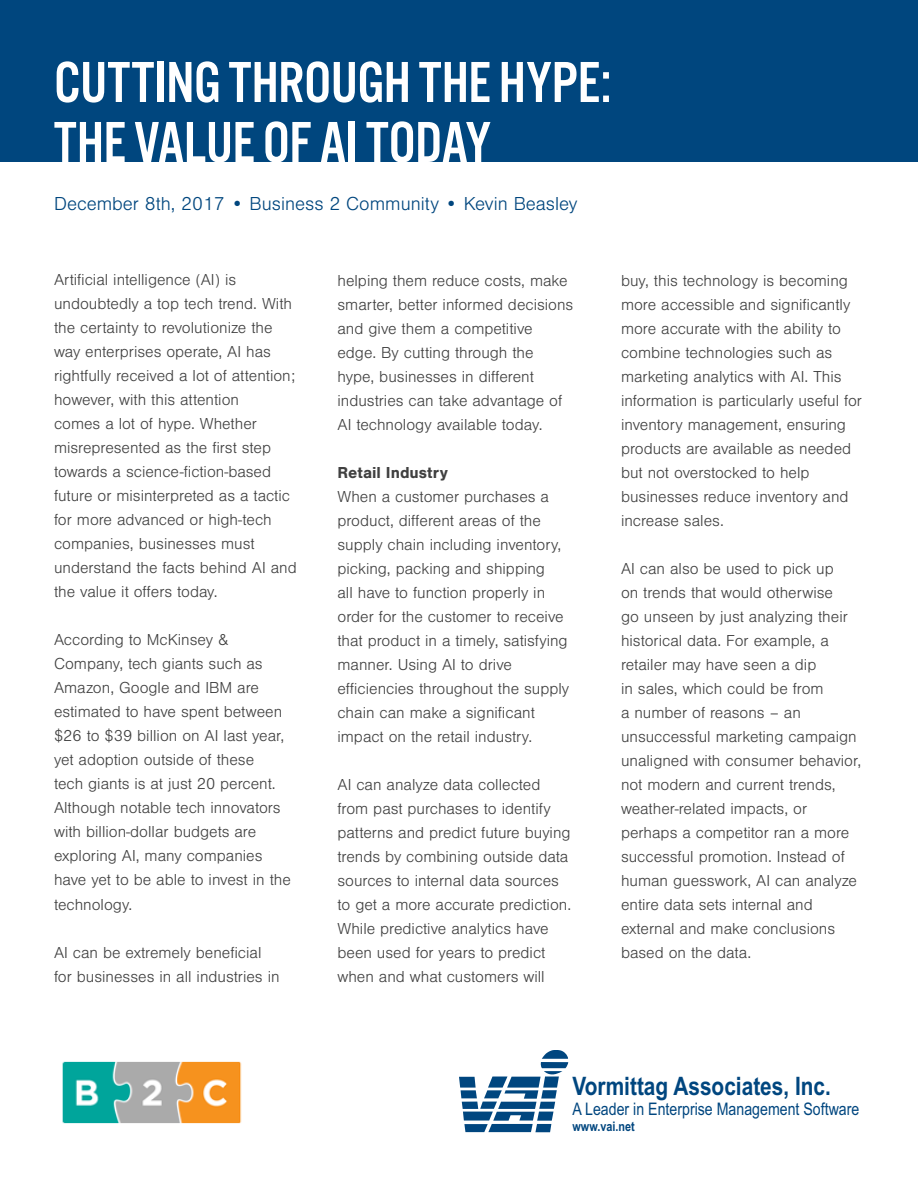
<style>
.page{position:relative;width:918px;height:1188px;background:#fff}
.page>*{position:absolute;margin:0;border:0;box-sizing:border-box;transform-origin:0 0}
.t1{font:60px/60px "Alternate Got No 3 D";letter-spacing:-.01em;color:#fff}
.t2{font:700 25.5px "Arial Narrow";color:#00467f}
.t3{font:300 19.5px "Nimbus San";color:#00467e}
.t4{font:17.25px "Arial Narrow";color:#00467f}
.t5{font:300 16.5px/24px "Nimbus San";color:#404040}
.t6{font:700 16.5px "Nimbus San";color:#404040}
.t7{font:700 13.2px "Arial Narrow";color:#00467f}
</style>
<div class="page">
<div style="left:0;top:0;width:918px;height:161px;background:#00467e"></div>
<svg style="left:459px;top:1051px;width:109px;height:81px"></svg>
<img style="left:62px;top:1061px;width:180px;height:63px">
<h1 class="t1" style="left:54px;top:54px;width:559px">CUTTING THROUGH THE HYPE:<br>THE VALUE OF AI TODAY</h1>
<p class="t3" style="left:54px;top:193px;width:525px">December 8th, 2017 • Business 2 Community • Kevin Beasley</p>
<p class="t5" style="left:54px;top:268px;width:244px">Artificial intelligence (AI) is undoubtedly a top tech trend. With the certainty to revolutionize the way enterprises operate, AI has rightfully received a lot of attention; however, with this attention<br>comes a lot of hype. Whether misrepresented as the first step towards a science-fiction-based future or misinterpreted as a tactic for more advanced or high-tech companies, businesses must understand the facts behind AI and the value it offers today.</p>
<p class="t5" style="left:54px;top:628px;width:238px">According to McKinsey &amp;<br>Company, tech giants such as<br>Amazon, Google and IBM are estimated to have spent between $26 to $39 billion on AI last year, yet adoption outside of these<br>tech giants is at just 20 percent.<br>Although notable tech innovators with billion-dollar budgets are exploring AI, many companies have yet to be able to invest in the technology.</p>
<p class="t5" style="left:54px;top:941px;width:227px">AI can be extremely beneficial for businesses in all industries in</p>
<p class="t5" style="left:338px;top:269px;width:237px">helping them reduce costs, make smarter, better informed decisions and give them a competitive edge. By cutting through the hype, businesses in different industries can take advantage of<br>AI technology available today.</p>
<p class="t6" style="left:338px;top:463px;width:112px">Retail Industry</p>
<p class="t5" style="left:338px;top:485px;width:233px">When a customer purchases a product, different areas of the supply chain including inventory, picking, packing and shipping<br>all have to function properly in order for the customer to receive that product in a timely, satisfying manner. Using AI to drive efficiencies throughout the supply chain can make a significant impact on the retail industry.</p>
<p class="t5" style="left:338px;top:773px;width:235px">AI can analyze data collected from past purchases to identify patterns and predict future buying trends by combining outside data sources to internal data sources to get a more accurate prediction.<br>While predictive analytics have been used for years to predict when and what customers will</p>
<p class="t5" style="left:621px;top:269px;width:243px">buy, this technology is becoming more accessible and significantly more accurate with the ability to combine technologies such as marketing analytics with AI. This information is particularly useful for inventory management, ensuring products are available as needed but not overstocked to help businesses reduce inventory and increase sales.</p>
<p class="t5" style="left:621px;top:557px;width:242px">AI can also be used to pick up<br>on trends that would otherwise<br>go unseen by just analyzing their historical data. For example, a retailer may have seen a dip<br>in sales, which could be from<br>a number of reasons – an unsuccessful marketing campaign unaligned with consumer behavior, not modern and current trends, weather-related impacts, or perhaps a competitor ran a more successful promotion. Instead of human guesswork, AI can analyze entire data sets internal and external and make conclusions based on the data.</p>
<h2 class="t2" style="left:573px;top:1071px;width:260px">Vormittag Associates, Inc.</h2>
<p class="t4" style="left:573px;top:1097px;width:288px">A Leader in Enterprise Management Software</p>
<p class="t7" style="left:573px;top:1119px;width:64px">www.vai.net</p>
</div>
